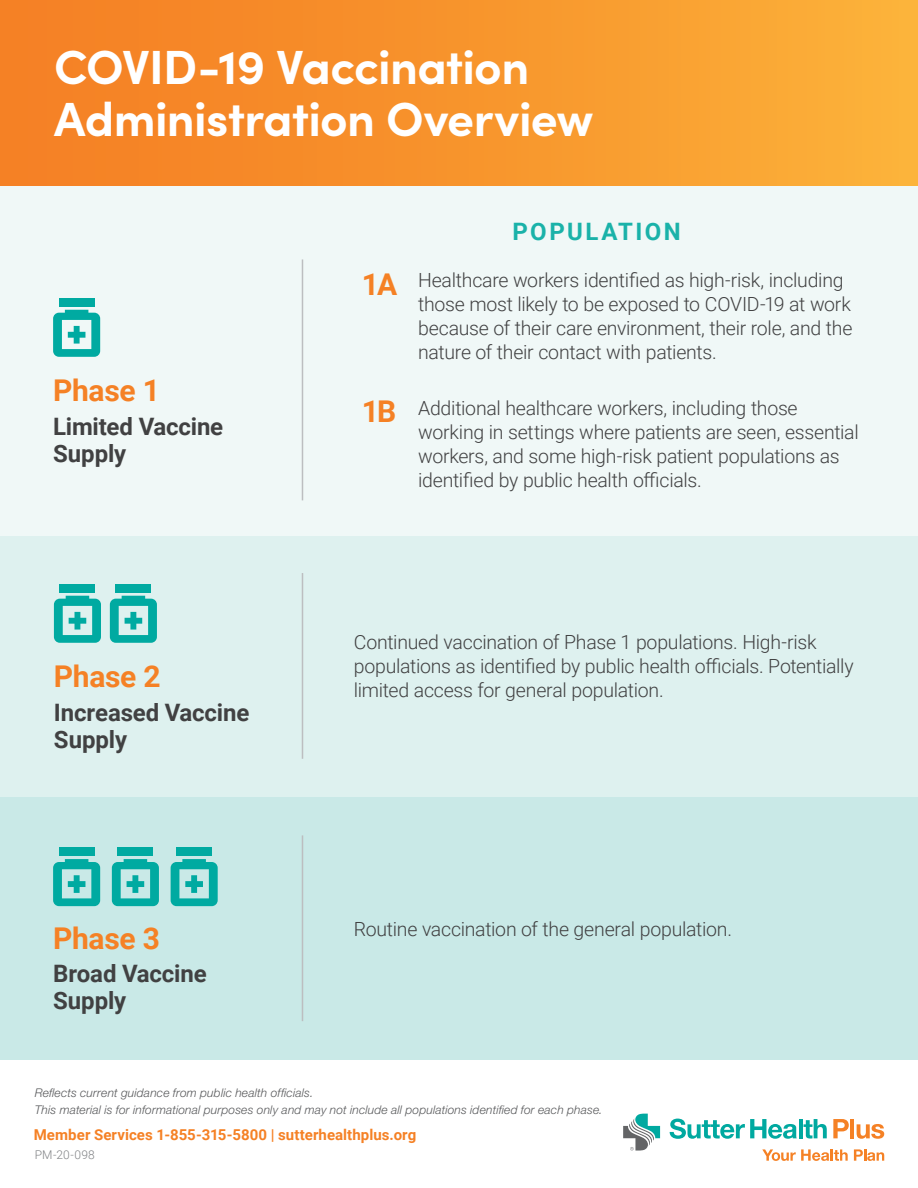
<style>
.page{position:relative;width:918px;height:1188px;background:#fff}
.page>*{position:absolute;margin:0;border:0;box-sizing:border-box;transform-origin:0 0}
.t1{font:700 48px/52.5px "Sofia Pro";letter-spacing:-.015em;color:#fff}
.t2{font:700 30px "Roboto";letter-spacing:-.015em;color:#f58125}
.t3{font:700 24px/27px "Roboto";letter-spacing:-.005em;color:#414142}
.t4{font:700 24px "Roboto";letter-spacing:.1em;color:#1ab2a9}
.t5{font:300 19.5px/24px "Roboto";letter-spacing:-.015em;color:#414142}
.t6{font:700 15px "Roboto";letter-spacing:.005em;color:#f58125}
.t7{font:italic 300 12px/17.9px "Helvetica Neue LT Std";letter-spacing:.015em;color:#58595b}
.t8{font:300 12px "Roboto";letter-spacing:.01em;color:#808285}
</style>
<div class="page">
<div style="left:0;top:0;width:918px;height:186px;background:linear-gradient(to right,#f47c22,#fcb039)"></div>
<svg style="left:623px;top:1114px;width:37px;height:37px"></svg>
<svg style="left:670px;top:1119px;width:127px;height:20px"></svg>
<hr style="left:799px;top:1119px;width:3px;height:19px;background:#00a9a0">
<svg style="left:804px;top:1119px;width:23px;height:20px"></svg>
<svg style="left:833px;top:1119px;width:16px;height:19px"></svg>
<hr style="left:850px;top:1119px;width:4px;height:19px;background:#f58125">
<svg style="left:857px;top:1124px;width:27px;height:15px"></svg>
<svg style="left:762px;top:1149px;width:86px;height:12px"></svg>
<svg style="left:854px;top:1149px;width:30px;height:12px"></svg>
<div style="left:0;top:797px;width:918px;height:262px;background:#c9e9e7"></div>
<div style="left:0;top:535px;width:918px;height:262px;background:#def1ef"></div>
<div style="left:0;top:186px;width:918px;height:350px;background:#f0f8f7"></div>
<div style="left:59px;top:298px;width:35px;height:9px;background:#00aaa1"></div>
<svg style="left:53px;top:310px;width:47px;height:47px"></svg>
<div style="left:60px;top:584px;width:35px;height:9px;background:#00aaa1"></div>
<svg style="left:54px;top:596px;width:47px;height:47px"></svg>
<div style="left:116px;top:584px;width:35px;height:9px;background:#00aaa1"></div>
<svg style="left:110px;top:596px;width:47px;height:47px"></svg>
<div style="left:59px;top:847px;width:35px;height:9px;background:#00aaa1"></div>
<svg style="left:53px;top:859px;width:47px;height:47px"></svg>
<div style="left:118px;top:847px;width:35px;height:9px;background:#00aaa1"></div>
<svg style="left:112px;top:859px;width:47px;height:47px"></svg>
<div style="left:176px;top:847px;width:36px;height:9px;background:#00aaa1"></div>
<svg style="left:171px;top:859px;width:47px;height:47px"></svg>
<hr style="left:302px;top:573px;width:1px;height:186px;background:#bcbec0">
<hr style="left:302px;top:259px;width:1px;height:241px;background:#bcbec0">
<hr style="left:302px;top:835px;width:1px;height:186px;background:#bcbec0">
<h1 class="t1" style="left:54px;top:37px;width:541px">COVID-19 Vaccination<br>Administration Overview</h1>
<h2 class="t2" style="left:53px;top:369px;width:108px">Phase 1</h2>
<p class="t3" style="left:53px;top:412px;width:172px">Limited Vaccine<br>Supply</p>
<h2 class="t2" style="left:54px;top:655px;width:108px">Phase 2</h2>
<p class="t3" style="left:54px;top:698px;width:197px">Increased Vaccine<br>Supply</p>
<h2 class="t2" style="left:53px;top:917px;width:108px">Phase 3</h2>
<p class="t3" style="left:53px;top:959px;width:155px">Broad Vaccine<br>Supply</p>
<h2 class="t2" style="left:362px;top:263px;width:37px">1A</h2>
<h2 class="t2" style="left:362px;top:391px;width:36px">1B</h2>
<p class="t4" style="left:512px;top:214px;width:170px">POPULATION</p>
<p class="t5" style="left:418px;top:267px;width:436px">Healthcare workers identified as high-risk, including those most likely to be exposed to COVID-19 at work because of their care environment, their role, and the nature of their contact with patients.</p>
<p class="t5" style="left:418px;top:396px;width:442px">Additional healthcare workers, including those working in settings where patients are seen, essential workers, and some high-risk patient populations as identified by public health officials.</p>
<p class="t5" style="left:354px;top:630px;width:501px">Continued vaccination of Phase 1 populations. High-risk populations as identified by public health officials. Potentially limited access for general population.</p>
<p class="t5" style="left:354px;top:916px;width:380px">Routine vaccination of the general population.</p>
<p class="t7" style="left:35px;top:1083px;width:569px">Reflects current guidance from public health officials.<br>This material is for informational purposes only and may not include all populations identified for each phase.</p>
<p class="t6" style="left:34px;top:1124px;width:384px">Member Services 1-855-315-5800 | sutterhealthplus.org</p>
<p class="t8" style="left:35px;top:1146px;width:62px">PM-20-098</p>
</div>
